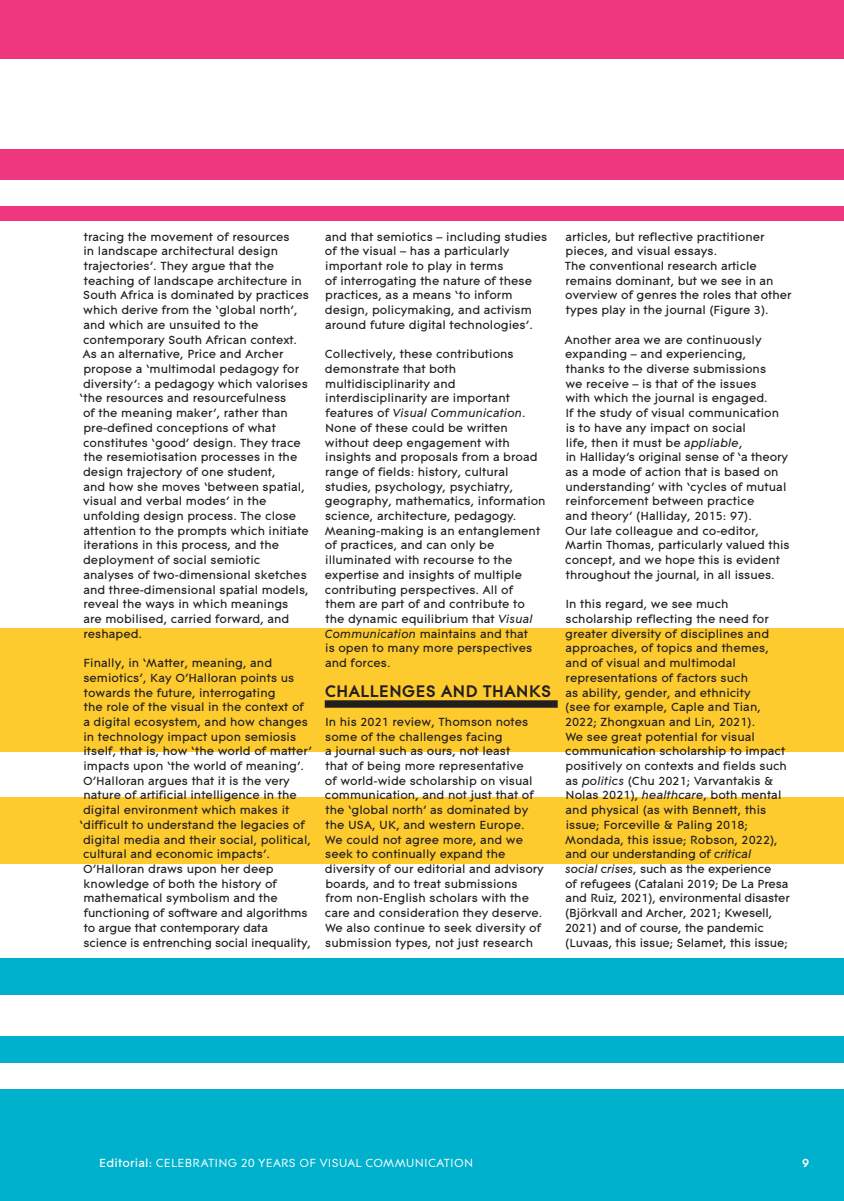
<style>
.page{position:relative;width:844px;height:1201px;background:#fff}
.page>*{position:absolute;margin:0;border:0;box-sizing:border-box;transform-origin:0 0}
.t1{font:700 17.5px "Contax Pro 75";color:#231f20}
.t2{font:12.25px/14.7px "Contax Pro 65 Med";color:#231f20}
.t3{font:12.25px "Contax Pro 55";letter-spacing:.015em;color:#fff}
.t4{font:italic 12.25px "Contax Pro 66 Med";color:#231f20}
.t5{font:700 12.25px "Contax Pro 75";color:#fff}
.s1{font-family:"Contax Pro 65 Med";font-style:normal}
.s2{font-family:"Contax Pro 66 Med";font-style:italic}
.s3{font-family:"Contax Pro 65 Med"}
</style>
<div class="page">
<div style="left:0;top:0;width:843px;height:220px;background:#ef377f"></div>
<div style="left:0;top:958px;width:843px;height:242px;background:#00b1cd"></div>
<div style="left:0;top:60px;width:843px;height:89px;background:#fff"></div>
<div style="left:0;top:1063px;width:843px;height:26px;background:#fff"></div>
<div style="left:0;top:995px;width:843px;height:41px;background:#fff"></div>
<div style="left:0;top:180px;width:843px;height:25px;background:#fff"></div>
<div style="left:0;top:628px;width:843px;height:235px;background:#fecb2f"></div>
<div style="left:0;top:752px;width:843px;height:45px;background:#fff"></div>
<div style="left:324px;top:700px;width:233px;height:7px;background:#231f20"></div>
<p class="t2" style="left:84px;top:229px;width:207px">tracing the movement of resources</p>
<p class="t2" style="left:83px;top:243px;width:196px">in landscape architectural design</p>
<p class="t2" style="left:84px;top:258px;width:192px">trajectories’. They argue that the</p>
<p class="t2" style="left:84px;top:273px;width:220px">teaching of landscape architecture in</p>
<p class="t2" style="left:83px;top:288px;width:227px">South Africa is dominated by practices</p>
<p class="t2" style="left:83px;top:302px;width:216px">which derive from the ‘global north’,</p>
<p class="t2" style="left:83px;top:317px;width:176px">and which are unsuited to the</p>
<p class="t2" style="left:83px;top:332px;width:215px">contemporary South African context.</p>
<p class="t2" style="left:83px;top:346px;width:202px">As an alternative, Price and Archer</p>
<p class="t2" style="left:83px;top:361px;width:217px">propose a ‘multimodal pedagogy for</p>
<p class="t2" style="left:83px;top:376px;width:226px">diversity’: a pedagogy which valorises</p>
<p class="t2" style="left:80px;top:390px;width:208px">‘the resources and resourcefulness</p>
<p class="t2" style="left:83px;top:405px;width:206px">of the meaning maker’, rather than</p>
<p class="t2" style="left:83px;top:420px;width:194px">pre-defined conceptions of what</p>
<p class="t2" style="left:83px;top:435px;width:219px">constitutes ‘good’ design. They trace</p>
<p class="t2" style="left:84px;top:449px;width:215px">the resemiotisation processes in the</p>
<p class="t2" style="left:83px;top:464px;width:194px">design trajectory of one student,</p>
<p class="t2" style="left:83px;top:479px;width:223px">and how she moves ‘between spatial,</p>
<p class="t2" style="left:83px;top:493px;width:185px">visual and verbal modes’ in the</p>
<p class="t2" style="left:83px;top:508px;width:214px">unfolding design process. The close</p>
<p class="t2" style="left:83px;top:523px;width:227px">attention to the prompts which initiate</p>
<p class="t2" style="left:83px;top:537px;width:197px">iterations in this process, and the</p>
<p class="t2" style="left:83px;top:552px;width:179px">deployment of social semiotic</p>
<p class="t2" style="left:83px;top:567px;width:225px">analyses of two-dimensional sketches</p>
<p class="t2" style="left:83px;top:582px;width:227px">and three-dimensional spatial models,</p>
<p class="t2" style="left:83px;top:596px;width:206px">reveal the ways in which meanings</p>
<p class="t2" style="left:83px;top:611px;width:207px">are mobilised, carried forward, and</p>
<p class="t2" style="left:83px;top:626px;width:60px">reshaped.</p>
<p class="t2" style="left:83px;top:655px;width:190px">Finally, in ‘Matter, meaning, and</p>
<p class="t2" style="left:83px;top:670px;width:212px">semiotics’, Kay O’Halloran points us</p>
<p class="t2" style="left:84px;top:684px;width:193px">towards the future, interrogating</p>
<p class="t2" style="left:84px;top:699px;width:222px">the role of the visual in the context of</p>
<p class="t2" style="left:83px;top:714px;width:226px">a digital ecosystem, and how changes</p>
<p class="t2" style="left:83px;top:729px;width:214px">in technology impact upon semiosis</p>
<p class="t2" style="left:83px;top:743px;width:230px">itself, that is, how ‘the world of matter’</p>
<p class="t2" style="left:83px;top:758px;width:222px">impacts upon ‘the world of meaning’.</p>
<p class="t2" style="left:83px;top:773px;width:208px">O’Halloran argues that it is the very</p>
<p class="t2" style="left:83px;top:787px;width:215px">nature of artificial intelligence in the</p>
<p class="t2" style="left:83px;top:802px;width:208px">digital environment which makes it</p>
<p class="t2" style="left:80px;top:817px;width:226px">‘difficult to understand the legacies of</p>
<p class="t2" style="left:83px;top:831px;width:229px">digital media and their social, political,</p>
<p class="t2" style="left:83px;top:846px;width:188px">cultural and economic impacts’.</p>
<p class="t2" style="left:83px;top:861px;width:192px">O’Halloran draws upon her deep</p>
<p class="t2" style="left:84px;top:876px;width:195px">knowledge of both the history of</p>
<p class="t2" style="left:83px;top:890px;width:196px">mathematical symbolism and the</p>
<p class="t2" style="left:84px;top:905px;width:225px">functioning of software and algorithms</p>
<p class="t2" style="left:84px;top:920px;width:186px">to argue that contemporary data</p>
<p class="t2" style="left:83px;top:934px;width:229px">science is entrenching social inequality,</p>
<p class="t2" style="left:325px;top:229px;width:224px">and that semiotics – including studies of the visual – has a particularly important role to play in terms<br>of interrogating the nature of these practices, as a means ‘to inform design, policymaking, and activism around future digital technologies’.</p>
<p class="t2" style="left:325px;top:346px;width:190px">Collectively, these contributions demonstrate that both multidisciplinarity and interdisciplinarity are important</p>
<p class="t4" style="left:325px;top:405px;width:202px"><span class="s1">features of</span> Visual Communication<span class="s1">.</span></p>
<p class="t2" style="left:325px;top:420px;width:222px">None of these could be written without deep engagement with insights and proposals from a broad range of fields: history, cultural studies, psychology, psychiatry, geography, mathematics, information science, architecture, pedagogy.<br>Meaning-making is an entanglement of practices, and can only be illuminated with recourse to the expertise and insights of multiple contributing perspectives. All of them are part of and contribute to the dynamic equilibrium that <span class="s2">Visual<br>Communication</span> maintains and that<br>is open to many more perspectives and forces.</p>
<h1 class="t1" style="left:324px;top:679px;width:24px">CHALLENGES</h1>
<h1 class="t1" style="left:441px;top:679px;width:64px">AND THANKS</h1>
<p class="t2" style="left:325px;top:714px;width:220px">In his 2021 review, Thomson notes some of the challenges facing<br>a journal such as ours, not least<br>that of being more representative<br>of world-wide scholarship on visual communication, and not just that of the ‘global north’ as dominated by the USA, UK, and western Europe.<br>We could not agree more, and we seek to continually expand the diversity of our editorial and advisory boards, and to treat submissions from non-English scholars with the care and consideration they deserve.<br>We also continue to seek diversity of submission types, not just research</p>
<p class="t2" style="left:564px;top:229px;width:228px">articles, but reflective practitioner pieces, and visual essays.<br>The conventional research article remains dominant, but we see in an overview of genres the roles that other types play in the journal (Figure 3).</p>
<p class="t2" style="left:564px;top:332px;width:226px">Another area we are continuously expanding – and experiencing,<br>thanks to the diverse submissions<br>we receive – is that of the issues<br>with which the journal is engaged.<br>If the study of visual communication is to have any impact on social<br>life, then it must be <span class="s2">appliable</span>,<br>in Halliday’s original sense of ‘a theory as a mode of action that is based on understanding’ with ‘cycles of mutual reinforcement between practice<br>and theory’ (Halliday, 2015: 97).<br>Our late colleague and co-editor, Martin Thomas, particularly valued this concept, and we hope this is evident throughout the journal, in all issues.</p>
<p class="t2" style="left:565px;top:596px;width:226px">In this regard, we see much scholarship reflecting the need for greater diversity of disciplines and approaches, of topics and themes, and of visual and multimodal representations of factors such<br>as ability, gender, and ethnicity<br>(see for example, Caple and Tian, 2022; Zhongxuan and Lin, 2021).<br>We see great potential for visual communication scholarship to impact positively on contexts and fields such as <span class="s2">politics</span> (Chu 2021; Varvantakis &amp; Nolas 2021), <span class="s2">healthcare</span>, both mental and physical (as with Bennett, this issue; Forceville &amp; Paling 2018; Mondada, this issue; Robson, 2022), and our understanding of <span class="s2">critical<br>social crises</span>, such as the experience<br>of refugees (Catalani 2019; De La Presa and Ruiz, 2021), environmental disaster (Björkvall and Archer, 2021; Kwesell, 2021) and of course, the pandemic (Luvaas, this issue; Selamet, this issue;</p>
<p class="t3" style="left:99px;top:1155px;width:375px"><span class="s3">Editorial:</span> CELEBRATING 20 YEARS OF VISUAL COMMUNICATION</p>
<p class="t5" style="left:801px;top:1155px;width:9px">9</p>
</div>
